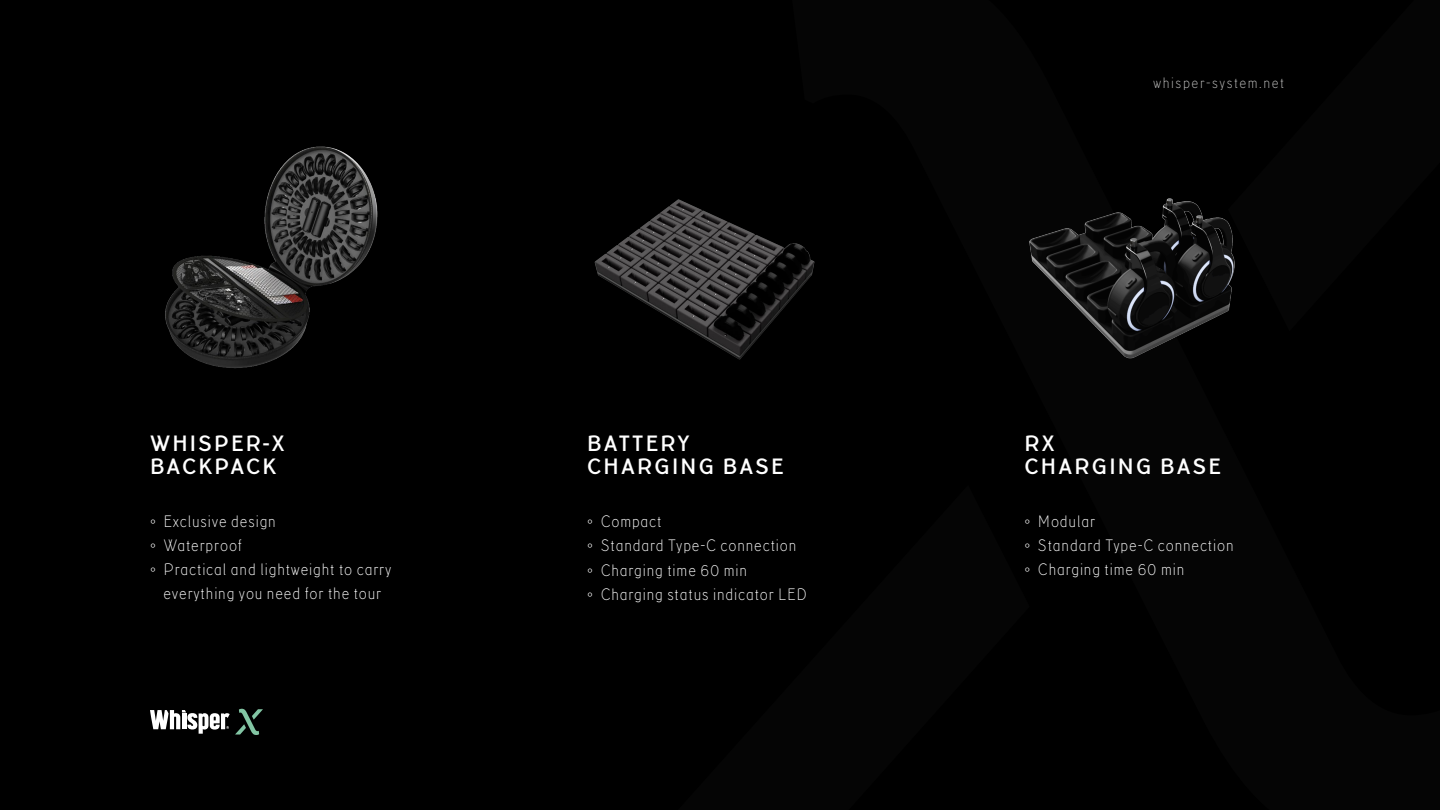
<style>
.page{position:relative;width:1440px;height:810px;background:#000}
.page>*{position:absolute;margin:0;border:0;box-sizing:border-box;transform-origin:0 0}
.t1{font:700 22.5px/22.5px "TT Corals";letter-spacing:.1em;color:#fff}
.t2{font:300 16.5px/24px "TT Corals";letter-spacing:.05em;color:#fff}
.t3{font:300 15px "TT Corals";letter-spacing:.1em;color:#c6c6c5}
.s1{font-family:"Times New Roman";font-weight:400}
</style>
<div class="page">
<img style="left:165px;top:146px;width:213px;height:223px">
<img style="left:594px;top:199px;width:221px;height:161px">
<img style="left:1029px;top:198px;width:206px;height:161px">
<svg style="left:150px;top:709px;width:113px;height:26px"></svg>
<p class="t3" style="left:1153px;top:74px;width:133px">whisper-system.net</p>
<h1 class="t1" style="left:150px;top:432px;width:136px">WHISPER-X<br>BACKPACK</h1>
<h1 class="t1" style="left:587px;top:432px;width:198px">BATTERY<br>CHARGING BASE</h1>
<h1 class="t1" style="left:1024px;top:432px;width:198px">RX<br>CHARGING BASE</h1>
<p class="t2" style="left:150px;top:509px;width:127px"><span class="s1">◦</span> Exclusive design</p>
<p class="t2" style="left:150px;top:533px;width:94px"><span class="s1">◦</span> Waterproof</p>
<p class="t2" style="left:150px;top:557px;width:243px"><span class="s1">◦</span> Practical and lightweight to carry</p>
<p class="t2" style="left:163px;top:581px;width:219px">everything you need for the tour</p>
<p class="t2" style="left:587px;top:510px;width:221px"><span class="s1">◦</span> Compact<br><span class="s1">◦</span> Standard Type-C connection<br><span class="s1">◦</span> Charging time 60 min<br><span class="s1">◦</span> Charging status indicator LED</p>
<p class="t2" style="left:1024px;top:509px;width:211px"><span class="s1">◦</span> Modular<br><span class="s1">◦</span> Standard Type-C connection <span class="s1">◦</span> Charging time 60 min</p>
</div>
